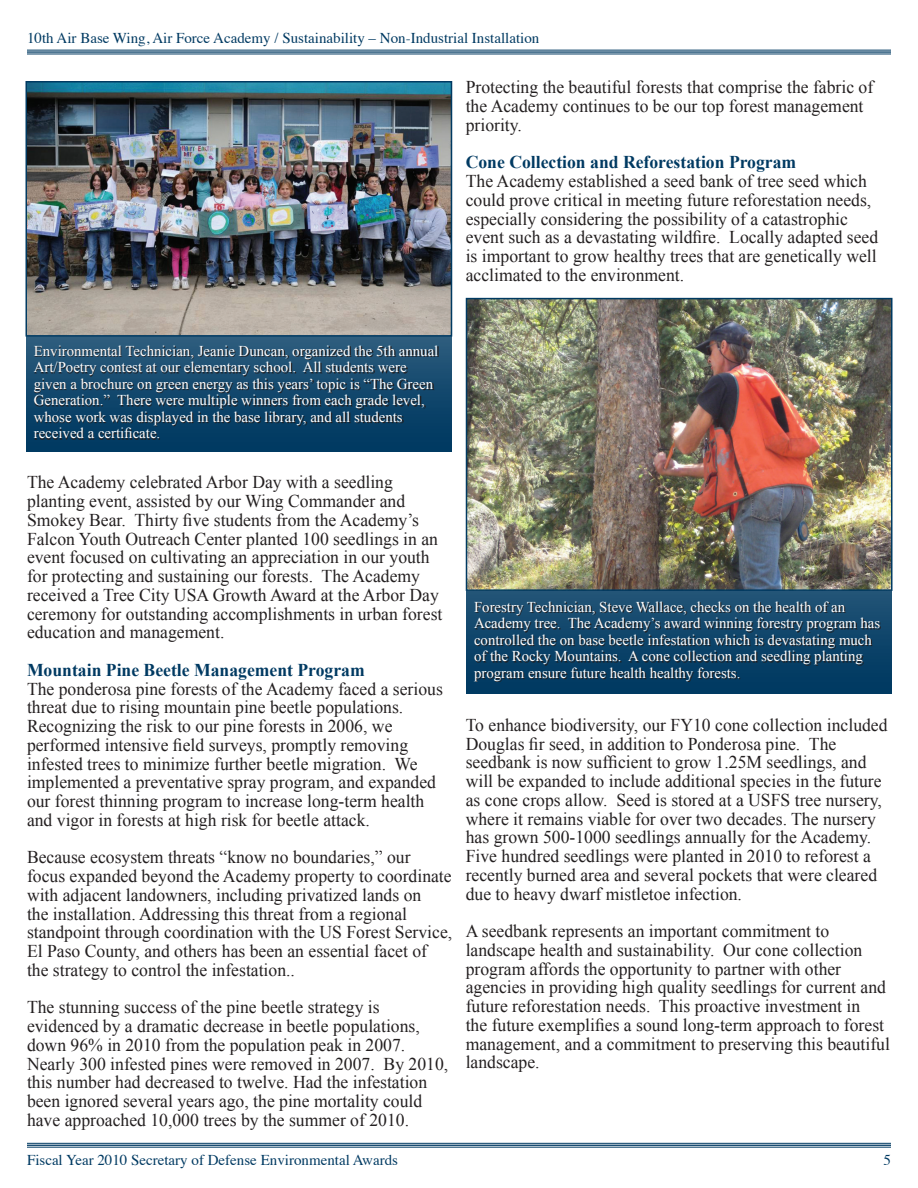
<style>
.page{position:relative;width:918px;height:1188px;background:#fff}
.page>*{position:absolute;margin:0;border:0;box-sizing:border-box;transform-origin:0 0}
.t1{font:18px/18.8px "Times New Roman";color:#231f20}
.t2{font:700 18px "Times New Roman";color:#003a62}
.t3{font:15px/16.5px "Times New Roman";color:#fff}
.t4{font:15px "Times";color:#003a62}
</style>
<div class="page">
<hr style="left:27px;top:50px;width:864px;height:1px;background:#003a62">
<hr style="left:27px;top:51px;width:864px;height:2px;background:#003a62">
<hr style="left:27px;top:54px;width:864px;height:1px;background:#003a62">
<hr style="left:27px;top:1143px;width:864px;height:1px;background:#003a62">
<hr style="left:27px;top:1145px;width:864px;height:1px;background:#003a62">
<hr style="left:27px;top:1147px;width:864px;height:1px;background:#003a62">
<svg style="left:26px;top:337px;width:426px;height:114px;background:#14496e"></svg>
<img style="left:29px;top:84px;width:420px;height:250px">
<div style="left:26px;top:81px;width:426px;height:256px;border:2px solid #003a62"></div>
<svg style="left:35px;top:346px;width:404px;height:94px;background:#154261"></svg>
<svg style="left:466px;top:591px;width:426px;height:103px;background:#0f456b"></svg>
<img style="left:469px;top:301px;width:420px;height:287px">
<div style="left:466px;top:298px;width:426px;height:293px;border:2px solid #003a62"></div>
<svg style="left:475px;top:602px;width:406px;height:80px;background:#113e5f"></svg>
<p class="t4" style="left:27px;top:24px;width:514px">10th Air Base Wing, Air Force Academy / Sustainability – Non-Industrial Installation</p>
<p class="t1" style="left:466px;top:78px;width:409px">Protecting the beautiful forests that comprise the fabric of the Academy continues to be our top forest management priority.</p>
<p class="t2" style="left:466px;top:150px;width:332px">Cone Collection and Reforestation Program</p>
<p class="t1" style="left:466px;top:172px;width:414px">The Academy established a seed bank of tree seed which could prove critical in meeting future reforestation needs, especially considering the possibility of a catastrophic event such as a devastating wildfire. Locally adapted seed is important to grow healthy trees that are genetically well acclimated to the environment.</p>
<p class="t3" style="left:34px;top:342px;width:406px">Environmental Technician, Jeanie Duncan, organized the 5th annual Art/Poetry contest at our elementary school. All students were given a brochure on green energy as this years’ topic is “The Green Generation.” There were multiple winners from each grade level, whose work was displayed in the base library, and all students received a certificate.</p>
<p class="t1" style="left:27px;top:473px;width:417px">The Academy celebrated Arbor Day with a seedling planting event, assisted by our Wing Commander and Smokey Bear. Thirty five students from the Academy’s Falcon Youth Outreach Center planted 100 seedlings in an event focused on cultivating an appreciation in our youth for protecting and sustaining our forests. The Academy received a Tree City USA Growth Award at the Arbor Day ceremony for outstanding accomplishments in urban forest education and management.</p>
<p class="t2" style="left:27px;top:657px;width:339px">Mountain Pine Beetle Management Program</p>
<p class="t1" style="left:27px;top:679px;width:417px">The ponderosa pine forests of the Academy faced a serious threat due to rising mountain pine beetle populations.<br>Recognizing the risk to our pine forests in 2006, we performed intensive field surveys, promptly removing infested trees to minimize further beetle migration. We implemented a preventative spray program, and expanded our forest thinning program to increase long-term health and vigor in forests at high risk for beetle attack.</p>
<p class="t1" style="left:27px;top:848px;width:427px">Because ecosystem threats “know no boundaries,” our focus expanded beyond the Academy property to coordinate with adjacent landowners, including privatized lands on<br>the installation. Addressing this threat from a regional standpoint through coordination with the US Forest Service, El Paso County, and others has been an essential facet of the strategy to control the infestation..</p>
<p class="t1" style="left:27px;top:998px;width:423px">The stunning success of the pine beetle strategy is evidenced by a dramatic decrease in beetle populations, down 96% in 2010 from the population peak in 2007.<br>Nearly 300 infested pines were removed in 2007. By 2010, this number had decreased to twelve. Had the infestation been ignored several years ago, the pine mortality could have approached 10,000 trees by the summer of 2010.</p>
<p class="t3" style="left:474px;top:598px;width:408px">Forestry Technician, Steve Wallace, checks on the health of an Academy tree. The Academy’s award winning forestry program has controlled the on base beetle infestation which is devastating much of the Rocky Mountains. A cone collection and seedling planting program ensure future health healthy forests.</p>
<p class="t1" style="left:466px;top:715px;width:423px">To enhance biodiversity, our FY10 cone collection included Douglas fir seed, in addition to Ponderosa pine. The seedbank is now sufficient to grow 1.25M seedlings, and will be expanded to include additional species in the future as cone crops allow. Seed is stored at a USFS tree nursery, where it remains viable for over two decades. The nursery has grown 500-1000 seedlings annually for the Academy.<br>Five hundred seedlings were planted in 2010 to reforest a recently burned area and several pockets that were cleared due to heavy dwarf mistletoe infection.</p>
<p class="t1" style="left:466px;top:922px;width:426px">A seedbank represents an important commitment to landscape health and sustainability. Our cone collection program affords the opportunity to partner with other agencies in providing high quality seedlings for current and future reforestation needs. This proactive investment in<br>the future exemplifies a sound long-term approach to forest management, and a commitment to preserving this beautiful landscape.</p>
<p class="t4" style="left:27px;top:1146px;width:373px">Fiscal Year 2010 Secretary of Defense Environmental Awards</p>
<p class="t4" style="left:884px;top:1146px;width:9px">5</p>
</div>
